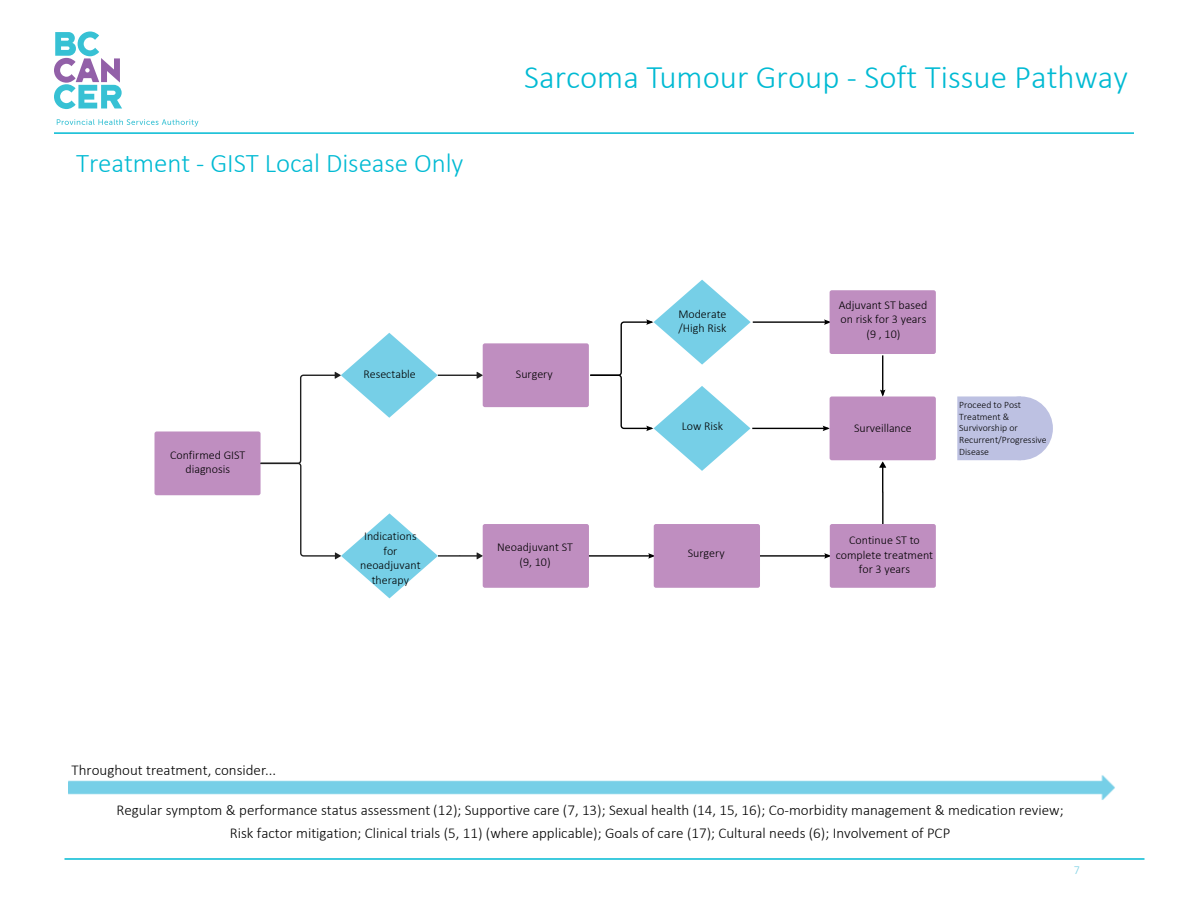
<style>
.page{position:relative;width:1188px;height:918px;background:#fff}
.page>*{position:absolute;margin:0;border:0;box-sizing:border-box;transform-origin:0 0}
.t1{font:300 33px "Calibri";color:#01bad3}
.t2{font:300 27px "Calibri";letter-spacing:-.005em;color:#01bad3}
.t3{font:300 15px/22.6px "Calibri";color:#000;text-align:center}
.t4{font:300 12px/14.5px "Calibri";color:#000;text-align:center}
.t5{font:300 12px "Calibri";color:#78cfe3}
.t6{font:300 9.75px/11.7px "Calibri";color:#000}
</style>
<div class="page">
<hr style="left:64px;top:858px;width:1080px;height:2px;background:#01bad3">
<hr style="left:54px;top:132px;width:1080px;height:2px;background:#01bad3">
<div style="left:989px;top:396px;width:64px;height:64px;background:#bdc1e2;border-radius:50%"></div>
<div style="left:957px;top:396px;width:64px;height:64px;background:#bdc1e2"></div>
<hr style="left:586px;top:555px;width:68px;height:2px;background:#000">
<svg style="left:648px;top:553px;width:6px;height:6px"></svg>
<hr style="left:760px;top:555px;width:70px;height:2px;background:#000">
<svg style="left:824px;top:553px;width:6px;height:6px"></svg>
<svg style="left:879px;top:462px;width:7px;height:62px"></svg>
<hr style="left:882px;top:355px;width:1px;height:40px;background:#000">
<svg style="left:880px;top:390px;width:5px;height:7px"></svg>
<div style="left:155px;top:431px;width:106px;height:64px;background:#bf8ec0;border-radius:2px"></div>
<div style="left:483px;top:343px;width:106px;height:64px;background:#bf8ec0;border-radius:2px"></div>
<div style="left:483px;top:524px;width:106px;height:64px;background:#bf8ec0;border-radius:2px"></div>
<div style="left:654px;top:524px;width:106px;height:64px;background:#bf8ec0;border-radius:2px"></div>
<div style="left:830px;top:524px;width:106px;height:64px;background:#bf8ec0;border-radius:2px"></div>
<div style="left:830px;top:397px;width:106px;height:63px;background:#bf8ec0;border-radius:2px"></div>
<div style="left:830px;top:290px;width:106px;height:64px;background:#bf8ec0;border-radius:2px"></div>
<svg style="left:590px;top:280px;width:241px;height:191px"></svg>
<svg style="left:259px;top:333px;width:224px;height:265px"></svg>
<svg style="left:57px;top:119px;width:141px;height:8px"></svg>
<svg style="left:54px;top:32px;width:68px;height:77px"></svg>
<h2 class="t2" style="left:76px;top:146px;width:389px">Treatment - GIST Local Disease Only</h2>
<h1 class="t1" style="left:524px;top:57px;width:605px">Sarcoma Tumour Group - Soft Tissue Pathway</h1>
<p class="t4" style="left:170px;top:447px;width:77px">Confirmed GIST diagnosis</p>
<p class="t4" style="left:363px;top:367px;width:54px">Resectable</p>
<p class="t4" style="left:360px;top:529px;width:62px">Indications for neoadjuvant therapy</p>
<p class="t4" style="left:516px;top:367px;width:38px">Surgery</p>
<p class="t4" style="left:678px;top:307px;width:50px;text-align:left">Moderate /High Risk</p>
<p class="t4" style="left:682px;top:418px;width:43px">Low Risk</p>
<p class="t4" style="left:497px;top:540px;width:77px">Neoadjuvant ST (9, 10)</p>
<p class="t4" style="left:688px;top:546px;width:38px">Surgery</p>
<p class="t4" style="left:839px;top:298px;width:90px">Adjuvant ST based on risk for 3 years (9 , 10)</p>
<p class="t4" style="left:854px;top:420px;width:59px">Surveillance</p>
<p class="t6" style="left:959px;top:399px;width:89px">Proceed to Post<br>Treatment &amp;<br>Survivorship or<br>Recurrent/Progressive<br>Disease</p>
<p class="t4" style="left:836px;top:533px;width:99px">Continue ST to complete treatment for 3 years</p>
<p class="t3" style="left:72px;top:758px;width:206px">Throughout treatment, consider...</p>
<p class="t3" style="left:117px;top:798px;width:949px">Regular symptom &amp; performance status assessment (12); Supportive care (7, 13); Sexual health (14, 15, 16); Co-morbidity management &amp; medication review;<br>Risk factor mitigation; Clinical trials (5, 11) (where applicable); Goals of care (17); Cultural needs (6); Involvement of PCP</p>
<p class="t5" style="left:1074px;top:863px;width:8px">7</p>
</div>
